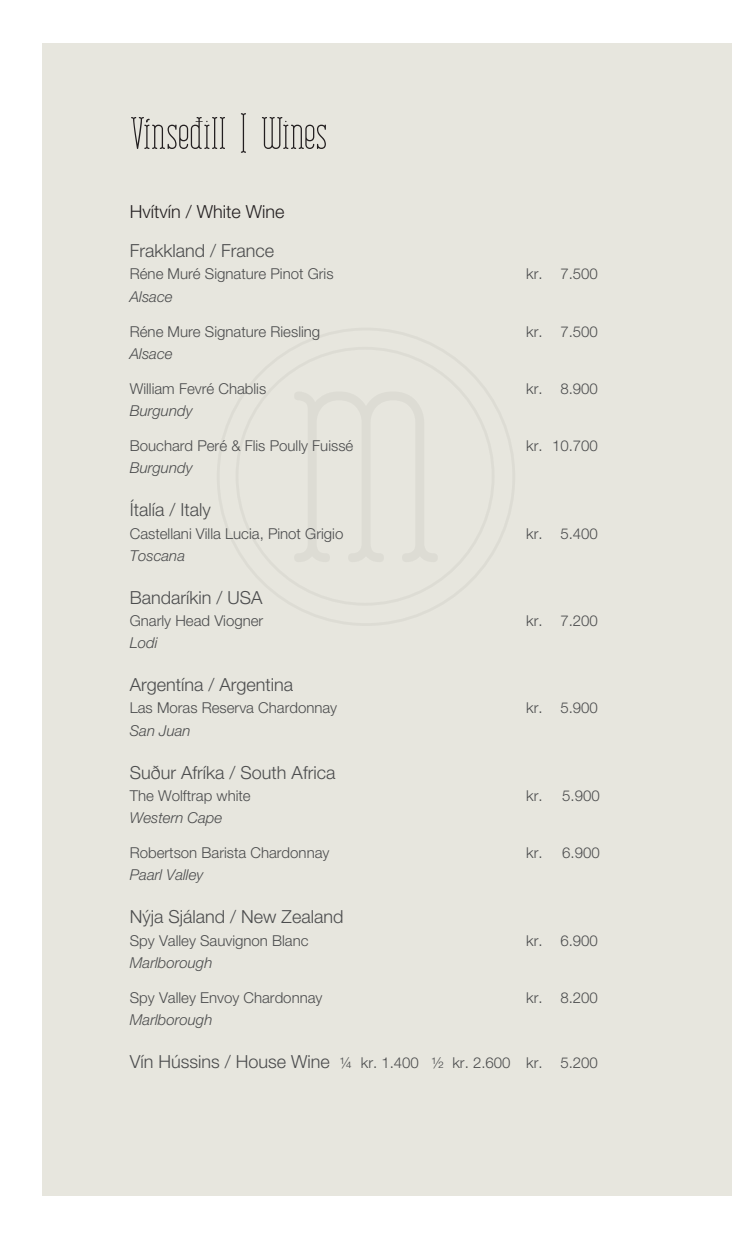
<style>
.page{position:relative;width:732px;height:1238px;background:#fff}
.page>*{position:absolute;margin:0;border:0;box-sizing:border-box;transform-origin:0 0}
.t1{font:300 18px "Helvetica Neue IS";color:#4b4c4d}
.t2{font:300 18px "Helvetica Neue IS";color:#231f20}
.t3{font:300 15px "Helvetica Neue IS";color:#4b4c4d}
.t4{font:italic 300 15px "Helvetica Neue IS";color:#4b4c4d}
.s1{font-size:18px}
</style>
<div class="page">
<div style="left:43px;top:43px;width:688px;height:1152px;background:#e7e6de"></div>
<svg style="left:131px;top:113px;width:195px;height:40px"></svg>
<p class="t2" style="left:130px;top:201px;width:156px">Hvítvín / White Wine</p>
<p class="t1" style="left:130px;top:240px;width:146px">Frakkland / France</p>
<p class="t3" style="left:130px;top:265px;width:205px">Réne Muré Signature Pinot Gris</p>
<p class="t3" style="left:526px;top:265px;width:73px">kr. 7.500</p>
<p class="t4" style="left:130px;top:287px;width:44px">Alsace</p>
<p class="t3" style="left:130px;top:322px;width:192px">Réne Mure Signature Riesling</p>
<p class="t3" style="left:526px;top:322px;width:73px">kr. 7.500</p>
<p class="t4" style="left:130px;top:344px;width:44px">Alsace</p>
<p class="t3" style="left:130px;top:379px;width:138px">William Fevré Chablis</p>
<p class="t3" style="left:526px;top:379px;width:73px">kr. 8.900</p>
<p class="t4" style="left:130px;top:402px;width:64px">Burgundy</p>
<p class="t3" style="left:130px;top:436px;width:225px">Bouchard Peré &amp; Flis Poully Fuissé</p>
<p class="t3" style="left:526px;top:436px;width:73px">kr. 10.700</p>
<p class="t4" style="left:130px;top:459px;width:64px">Burgundy</p>
<p class="t1" style="left:130px;top:499px;width:82px">Ítalía / Italy</p>
<p class="t3" style="left:130px;top:524px;width:215px">Castellani Villa Lucia, Pinot Grigio</p>
<p class="t3" style="left:526px;top:524px;width:73px">kr. 5.400</p>
<p class="t4" style="left:130px;top:546px;width:57px">Toscana</p>
<p class="t1" style="left:130px;top:586px;width:134px">Bandaríkin / USA</p>
<p class="t3" style="left:130px;top:611px;width:135px">Gnarly Head Viogner</p>
<p class="t3" style="left:526px;top:611px;width:73px">kr. 7.200</p>
<p class="t4" style="left:130px;top:634px;width:29px">Lodi</p>
<p class="t1" style="left:130px;top:673px;width:165px">Argentína / Argentina</p>
<p class="t3" style="left:130px;top:699px;width:209px">Las Moras Reserva Chardonnay</p>
<p class="t3" style="left:526px;top:699px;width:73px">kr. 5.900</p>
<p class="t4" style="left:130px;top:721px;width:62px">San Juan</p>
<p class="t1" style="left:130px;top:761px;width:207px">Suður Afríka / South Africa</p>
<p class="t3" style="left:130px;top:786px;width:122px">The Wolftrap white</p>
<p class="t3" style="left:526px;top:786px;width:75px">kr. 5.900</p>
<p class="t4" style="left:130px;top:808px;width:94px">Western Cape</p>
<p class="t3" style="left:130px;top:843px;width:201px">Robertson Barista Chardonnay</p>
<p class="t3" style="left:526px;top:843px;width:75px">kr. 6.900</p>
<p class="t4" style="left:130px;top:866px;width:75px">Paarl Valley</p>
<p class="t1" style="left:130px;top:905px;width:215px">Nýja Sjáland / New Zealand</p>
<p class="t3" style="left:130px;top:931px;width:180px">Spy Valley Sauvignon Blanc</p>
<p class="t3" style="left:526px;top:931px;width:73px">kr. 6.900</p>
<p class="t4" style="left:130px;top:953px;width:84px">Marlborough</p>
<p class="t3" style="left:130px;top:988px;width:194px">Spy Valley Envoy Chardonnay</p>
<p class="t3" style="left:526px;top:988px;width:73px">kr. 8.200</p>
<p class="t4" style="left:130px;top:1010px;width:84px">Marlborough</p>
<p class="t3" style="left:130px;top:1053px;width:469px"><span class="s1">Vín Hússins / House Wine</span> ¼ kr. 1.400 ½ kr. 2.600 kr. 5.200</p>
</div>
